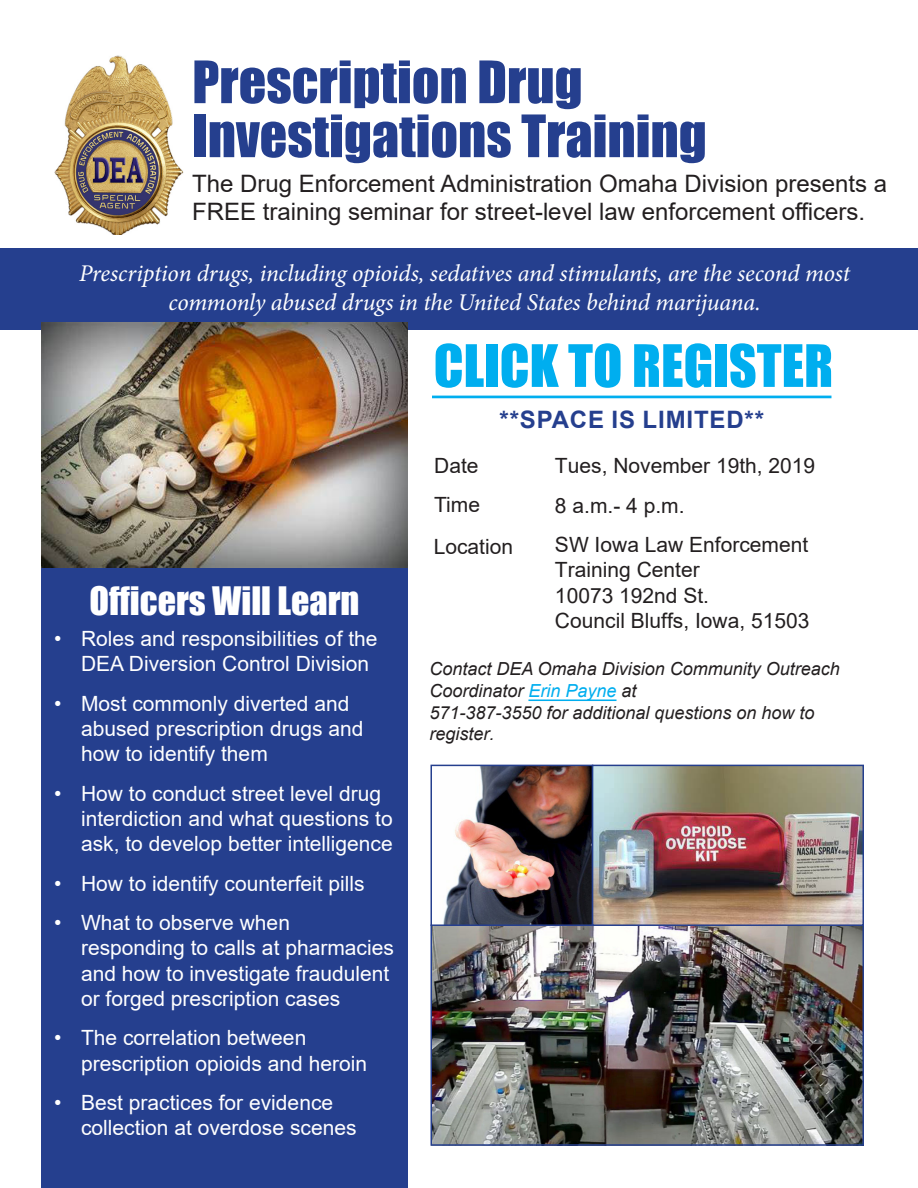
<style>
.page{position:relative;width:918px;height:1188px;background:#fff}
.page>*{position:absolute;margin:0;border:0;box-sizing:border-box;transform-origin:0 0}
.t1{font:54px "Impact";color:#253f8e}
.t2{font:54px "Impact";color:#00aeef}
.t3{font:36px "Impact";color:#fff}
.t4{font:italic 24px/28.8px "Minion Pro";letter-spacing:-.01em;color:#fff;text-align:center}
.t5{font:24px/28.8px "Arial";color:#231f20}
.t6{font:700 24px "Arial";letter-spacing:.035em;color:#253f8e}
.t7{font:21px/25.2px "Arial";color:#fff}
.t8{font:21px/39.6px "Arial";color:#231f20}
.t9{font:italic 18px/21.6px "Arial";color:#231f20}
.s1{color:#00aeef}
</style>
<div class="page">
<div style="left:0;top:248px;width:918px;height:82px;background:#253f8e"></div>
<div style="left:41px;top:322px;width:367px;height:866px;background:#253f8e"></div>
<img style="left:41px;top:323px;width:367px;height:244px">
<img style="left:54px;top:55px;width:130px;height:180px">
<hr style="left:432px;top:396px;width:399px;height:2px;background:#00aeef">
<img style="left:433px;top:768px;width:428px;height:375px">
<div style="left:430px;top:924px;width:434px;height:222px;border:2px solid #253f8e"></div>
<div style="left:430px;top:765px;width:163px;height:161px;border:2px solid #253f8e"></div>
<div style="left:592px;top:765px;width:272px;height:161px;border:2px solid #253f8e"></div>
<hr style="left:528px;top:700px;width:89px;height:1px;background:#00aeef">
<p class="t1" style="left:192px;top:40px;width:392px">Prescription Drug</p>
<p class="t1" style="left:192px;top:94px;width:516px">Investigations Training</p>
<p class="t5" style="left:192px;top:169px;width:696px">The Drug Enforcement Administration Omaha Division presents a<br>FREE training seminar for street-level law enforcement officers.</p>
<p class="t4" style="left:79px;top:259px;width:773px">Prescription drugs, including opioids, sedatives and stimulants, are the second most commonly abused drugs in the United States behind marijuana.</p>
<h1 class="t2" style="left:434px;top:324px;width:401px">CLICK TO REGISTER</h1>
<p class="t3" style="left:90px;top:573px;width:271px">Officers Will Learn</p>
<p class="t7" style="left:81px;top:626px;width:298px;text-indent:-27px">• Roles and responsibilities of the<br>DEA Diversion Control Division</p>
<p class="t7" style="left:81px;top:691px;width:284px;text-indent:-27px">• Most commonly diverted and abused prescription drugs and how to identify them</p>
<p class="t7" style="left:81px;top:781px;width:313px;text-indent:-27px">• How to conduct street level drug interdiction and what questions to ask, to develop better intelligence</p>
<p class="t7" style="left:54px;top:871px;width:312px">• How to identify counterfeit pills</p>
<p class="t7" style="left:81px;top:910px;width:314px;text-indent:-27px">• What to observe when responding to calls at pharmacies and how to investigate fraudulent or forged prescription cases</p>
<p class="t7" style="left:81px;top:1025px;width:287px;text-indent:-27px">• The correlation between prescription opioids and heroin</p>
<p class="t7" style="left:81px;top:1090px;width:277px;text-indent:-27px">• Best practices for evidence collection at overdose scenes</p>
<p class="t6" style="left:499px;top:403px;width:266px">**SPACE IS LIMITED**</p>
<p class="t8" style="left:555px;top:446px;width:262px">Tues, November 19th, 2019<br>8 a.m.- 4 p.m.<br>SW Iowa Law Enforcement</p>
<p class="t8" style="left:555px;top:557px;width:256px;line-height:25.2px">Training Center<br>10073 192nd St.<br>Council Bluffs, Iowa, 51503</p>
<p class="t9" style="left:429px;top:659px;width:412px">Contact DEA Omaha Division Community Outreach Coordinator <span class="s1">Erin Payne</span> at<br>571-387-3550 for additional questions on how to register.</p>
</div>
